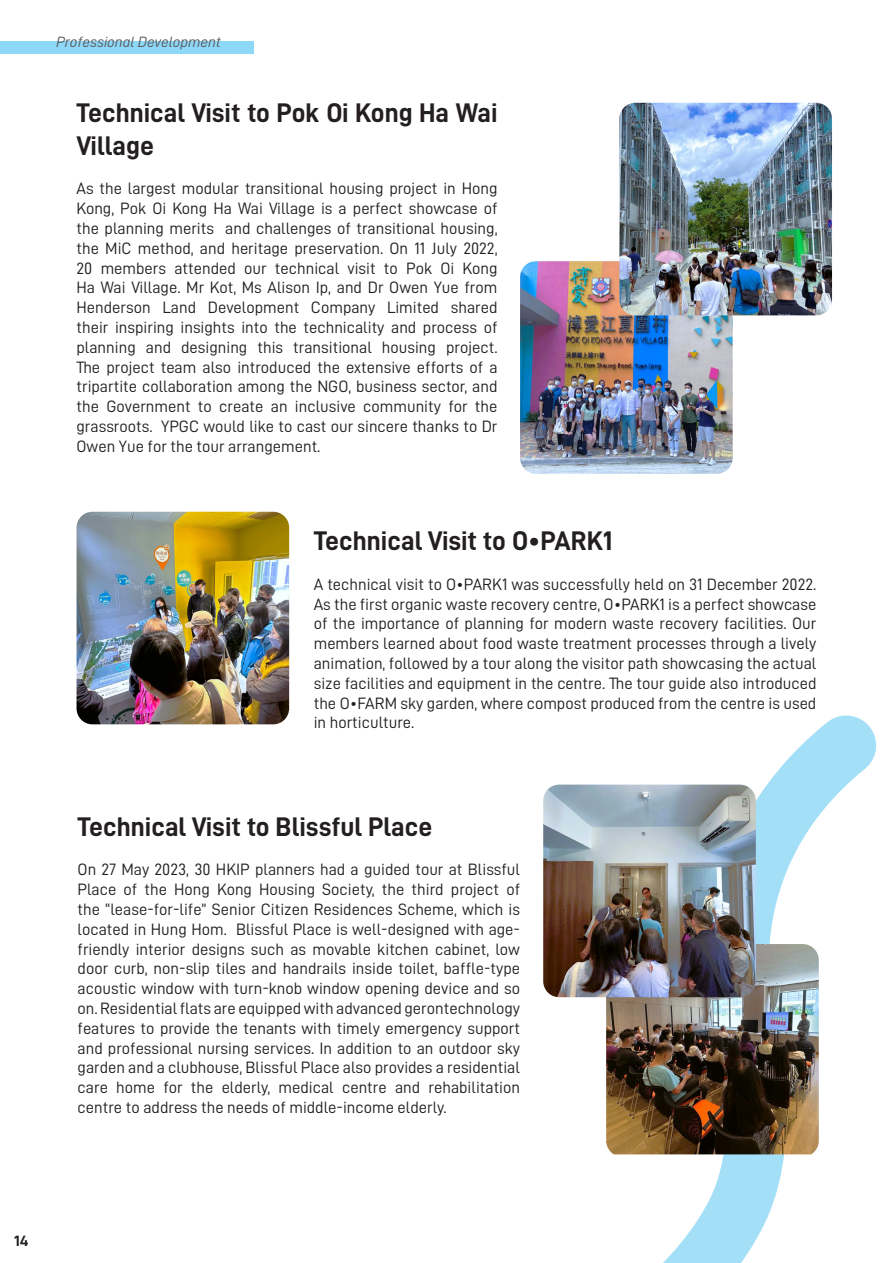
<style>
.page{position:relative;width:893px;height:1263px;background:#fff}
.page>*{position:absolute;margin:0;border:0;box-sizing:border-box;transform-origin:0 0}
.t1{font:27px/32.4px "D DIN Bold";color:#231f20}
.t2{font:16.5px/19.8px "D DIN";color:#231f20;text-align:justify}
.t3{font:15px "D DIN Italic";color:#57585a}
.t4{font:15px "D DIN Exp Bold";color:#231f20}
</style>
<div class="page">
<div style="left:0;top:41px;width:253px;height:13px;background:#8dd7f7"></div>
<svg style="left:557px;top:715px;width:320px;height:548px"></svg>
<img style="left:520px;top:261px;width:213px;height:213px">
<img style="left:77px;top:512px;width:212px;height:212px">
<img style="left:619px;top:103px;width:213px;height:212px">
<img style="left:606px;top:944px;width:213px;height:210px">
<img style="left:543px;top:784px;width:213px;height:213px">
<p class="t3" style="left:56px;top:34px;width:166px">Professional Development</p>
<p class="t1" style="left:77px;top:96px;width:422px">Technical Visit to Pok Oi Kong Ha Wai<br>Village</p>
<p class="t2" style="left:77px;top:179px;width:422px">As the largest modular transitional housing project in Hong Kong, Pok Oi Kong Ha Wai Village is a perfect showcase of the planning merits and challenges of transitional housing, the MiC method, and heritage preservation. On 11 July 2022, 20 members attended our technical visit to Pok Oi Kong Ha Wai Village. Mr Kot, Ms Alison Ip, and Dr Owen Yue from Henderson Land Development Company Limited shared their inspiring insights into the technicality and process of planning and designing this transitional housing project.<br>The project team also introduced the extensive efforts of a tripartite collaboration among the NGO, business sector, and the Government to create an inclusive community for the grassroots. YPGC would like to cast our sincere thanks to Dr Owen Yue for the tour arrangement.</p>
<p class="t1" style="left:314px;top:524px;width:300px">Technical Visit to O•PARK1</p>
<p class="t2" style="left:314px;top:574px;width:504px">A technical visit to O•PARK1 was successfully held on 31 December 2022.<br>As the first organic waste recovery centre, O•PARK1 is a perfect showcase of the importance of planning for modern waste recovery facilities. Our members learned about food waste treatment processes through a lively animation, followed by a tour along the visitor path showcasing the actual size facilities and equipment in the centre. The tour guide also introduced the O•FARM sky garden, where compost produced from the centre is used in horticulture.</p>
<p class="t1" style="left:78px;top:810px;width:356px">Technical Visit to Blissful Place</p>
<p class="t2" style="left:78px;top:859px;width:444px">On 27 May 2023, 30 HKIP planners had a guided tour at Blissful Place of the Hong Kong Housing Society, the third project of the “lease-for-life” Senior Citizen Residences Scheme, which is located in Hung Hom. Blissful Place is well-designed with age&shy;friendly interior designs such as movable kitchen cabinet, low door curb, non-slip tiles and handrails inside toilet, baffle-type acoustic window with turn-knob window opening device and so on. Residential flats are equipped with advanced gerontechnology features to provide the tenants with timely emergency support and professional nursing services. In addition to an outdoor sky garden and a clubhouse, Blissful Place also provides a residential care home for the elderly, medical centre and rehabilitation centre to address the needs of middle-income elderly.</p>
<p class="t4" style="left:14px;top:1232px;width:16px">14</p>
</div>
